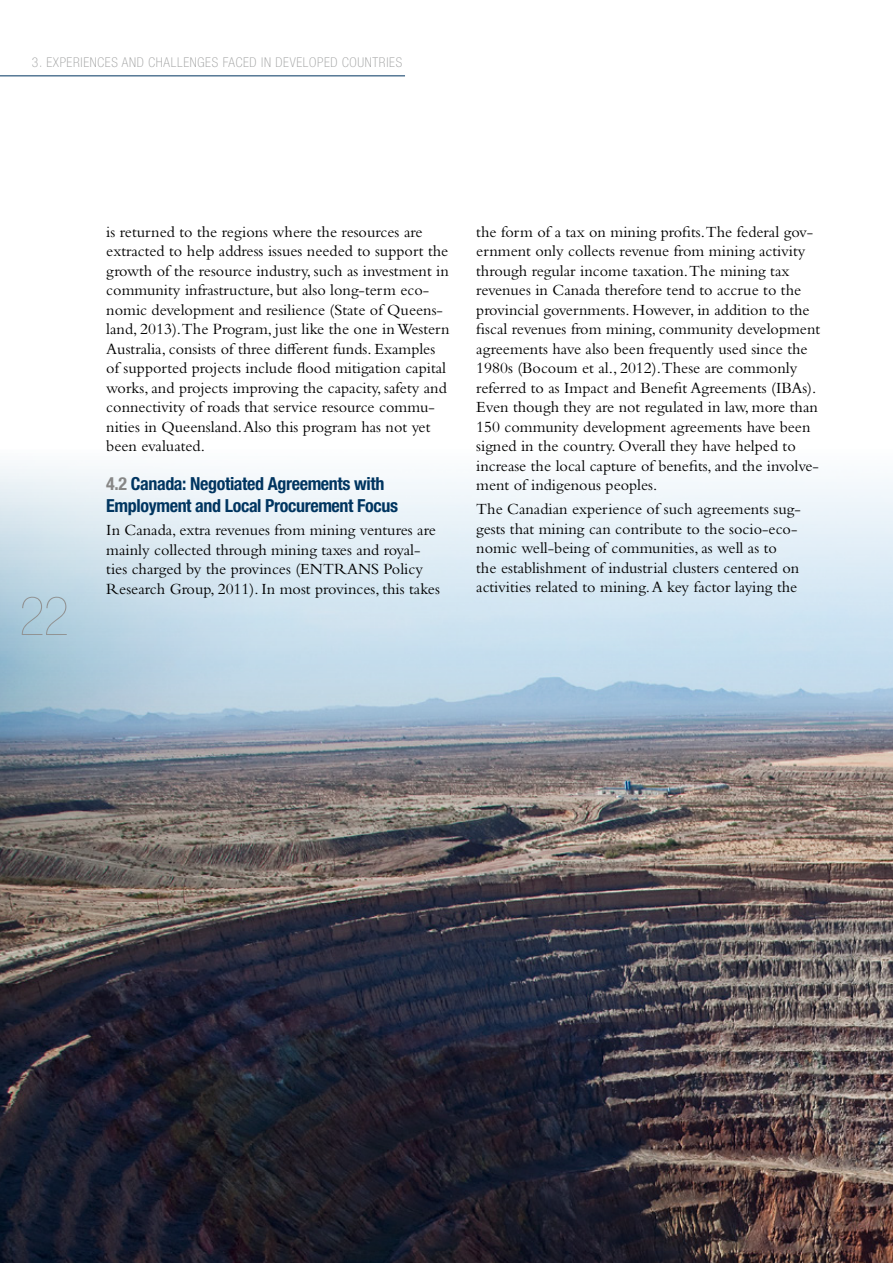
<style>
.page{position:relative;width:893px;height:1263px;background:#fff}
.page>*{position:absolute;margin:0;border:0;box-sizing:border-box;transform-origin:0 0}
.t1{font:200 condensed 54px "Helvetica Neue LT Std";color:#919292}
.t2{font:700 condensed 18px/21.6px "Helvetica Neue LT Std";letter-spacing:-.02em;color:#003560}
.t3{font:16.2px/19.5px "Bembo Std";color:#000}
.t4{font:100 condensed 13.5px "Helvetica Neue LT Std";letter-spacing:.05em;color:#9c9d9d}
.s1{color:#878786}
</style>
<div class="page">
<img style="left:0;top:464px;width:893px;height:799px">
<hr style="left:0;top:76px;width:405px;height:1px;background:#003560">
<p class="t4" style="left:32px;top:55px;width:372px">3. EXPERIENCES AND CHALLENGES FACED IN DEVELOPED COUNTRIES</p>
<h1 class="t1" style="left:19px;top:586px;width:52px">22</h1>
<p class="t3" style="left:106px;top:222px;width:345px">is returned to the regions where the resources are extracted to help address issues needed to support the growth of the resource industry, such as investment in community infrastructure, but also long-term eco&shy;nomic development and resilience (State of Queens&shy;land, 2013).The Program, just like the one in Western Australia, consists of three different funds. Examples of supported projects include flood mitigation capital works, and projects improving the capacity, safety and connectivity of roads that service resource commu&shy;nities in Queensland. Also this program has not yet been evaluated.</p>
<p class="t2" style="left:106px;top:472px;width:293px"><span class="s1">4.2</span> Canada: Negotiated Agreements with<br>Employment and Local Procurement Focus</p>
<p class="t3" style="left:106px;top:520px;width:335px">In Canada, extra revenues from mining ventures are mainly collected through mining taxes and royal&shy;ties charged by the provinces (ENTRANS Policy Research Group, 2011). In most provinces, this takes</p>
<p class="t3" style="left:476px;top:222px;width:345px">the form of a tax on mining profits.The federal gov&shy;ernment only collects revenue from mining activity through regular income taxation.The mining tax revenues in Canada therefore tend to accrue to the provincial governments. However, in addition to the fiscal revenues from mining, community development agreements have also been frequently used since the 1980s (Bocoum et al., 2012).These are commonly referred to as Impact and Benefit Agreements (IBAs).<br>Even though they are not regulated in law, more than 150 community development agreements have been signed in the country. Overall they have helped to increase the local capture of benefits, and the involve&shy;ment of indigenous peoples.</p>
<p class="t3" style="left:476px;top:499px;width:326px">The Canadian experience of such agreements sug&shy;gests that mining can contribute to the socio-eco&shy;nomic well-being of communities, as well as to the establishment of industrial clusters centered on activities related to mining. A key factor laying the</p>
</div>
